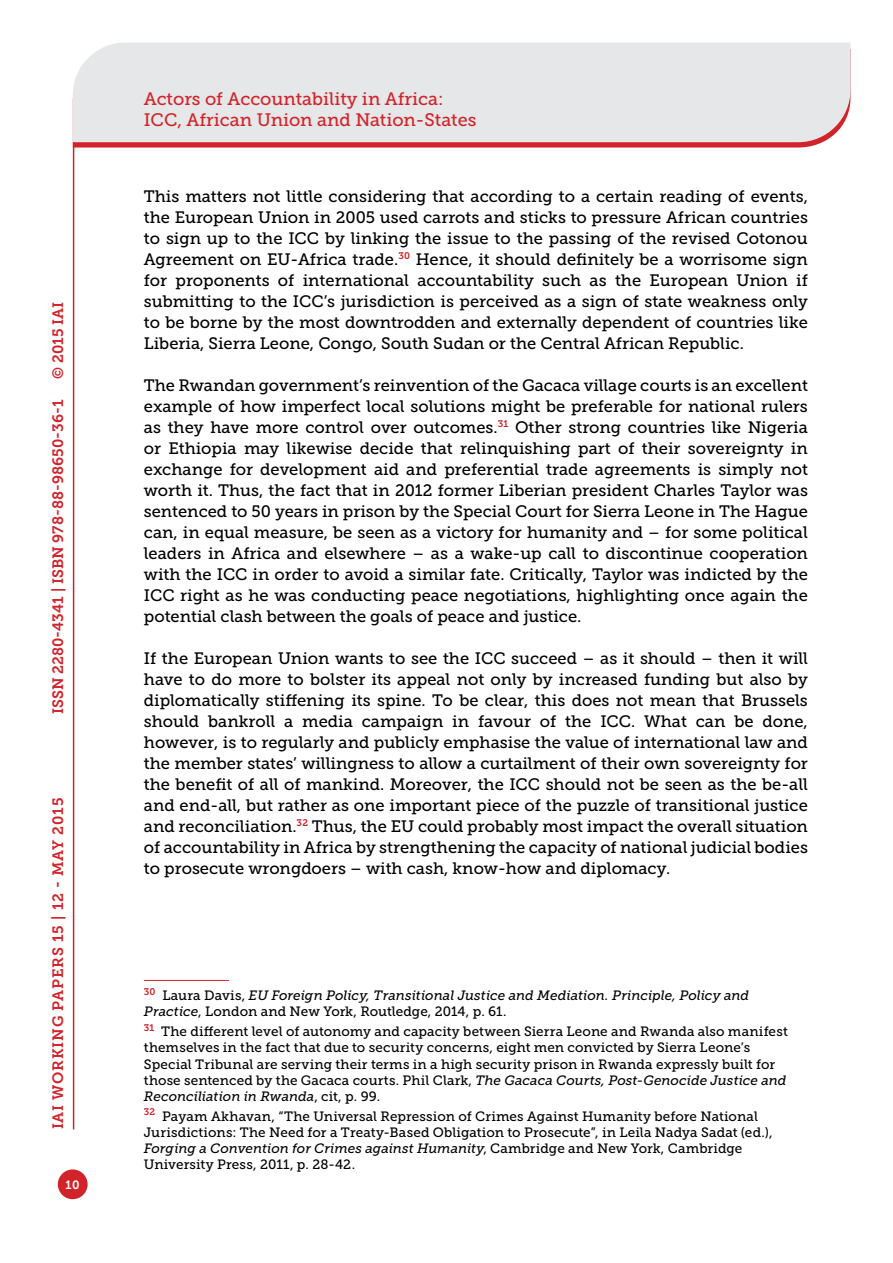
<style>
.page{position:relative;width:893px;height:1263px;background:#fff}
.page>*{position:absolute;margin:0;border:0;box-sizing:border-box;transform-origin:0 0}
.t1{font:18px/21.6px "Museo Slab 500";color:#d2232a}
.t2{font:16.5px/21px "Museo Slab 500";color:#000;text-align:justify}
.t3{font:15px "Museo Slab 700";color:#d2232a}
.t4{font:15px "Museo Slab 700";letter-spacing:.05em;color:#d2232a}
.t5{font:13.5px/16.2px "Museo Slab 500";letter-spacing:.01em;color:#000}
.t6{font:italic 13.5px/16.2px "Museo Slab 500";color:#000}
.t7{font:12px "Museo Slab 700";color:#fff}
.s1{font-style:normal}
.s2{font-style:italic}
</style>
<div class="page">
<svg style="left:74px;top:142px;width:749px;height:6px;background:#d63d43"></svg>
<div style="left:73px;top:43px;width:777px;height:99px;background:#e6e7e8"></div>
<div style="left:58px;top:1169px;width:30px;height:30px;background:#d2232a;border-radius:50%"></div>
<hr style="left:73px;top:142px;width:1px;height:987px;background:#d2232a">
<hr style="left:144px;top:980px;width:85px;height:1px;background:#d2232a">
<p class="t3" style="left:50px;top:379px;width:78px;rotate:-90deg">© 2015 IAI</p>
<p class="t3" style="left:49px;top:714px;width:316px;rotate:-90deg">ISSN 2280-4341 | ISBN 978-88-98650-36-1</p>
<p class="t4" style="left:50px;top:1129px;width:333px;rotate:-90deg">IAI WORKING PAPERS 15 | 12 - MAY 2015</p>
<p class="t7" style="left:65px;top:1178px;width:16px">10</p>
<p class="t1" style="left:144px;top:88px;width:334px">Actors of Accountability in Africa:<br>ICC, African Union and Nation-States</p>
<p class="t2" style="left:144px;top:186px;width:666px">This matters not little considering that according to a certain reading of events, the European Union in 2005 used carrots and sticks to pressure African countries to sign up to the ICC by linking the issue to the passing of the revised Cotonou Agreement on EU-Africa trade.<sup>30</sup> Hence, it should definitely be a worrisome sign for proponents of international accountability such as the European Union if submitting to the ICC’s jurisdiction is perceived as a sign of state weakness only to be borne by the most downtrodden and externally dependent of countries like Liberia, Sierra Leone, Congo, South Sudan or the Central African Republic.</p>
<p class="t2" style="left:144px;top:375px;width:666px">The Rwandan government’s reinvention of the Gacaca village courts is an excellent example of how imperfect local solutions might be preferable for national rulers as they have more control over outcomes.<sup>31</sup> Other strong countries like Nigeria or Ethiopia may likewise decide that relinquishing part of their sovereignty in exchange for development aid and preferential trade agreements is simply not worth it. Thus, the fact that in 2012 former Liberian president Charles Taylor was sentenced to 50 years in prison by the Special Court for Sierra Leone in The Hague can, in equal measure, be seen as a victory for humanity and – for some political leaders in Africa and elsewhere – as a wake-up call to discontinue cooperation with the ICC in order to avoid a similar fate. Critically, Taylor was indicted by the ICC right as he was conducting peace negotiations, highlighting once again the potential clash between the goals of peace and justice.</p>
<p class="t2" style="left:144px;top:648px;width:666px">If the European Union wants to see the ICC succeed – as it should – then it will have to do more to bolster its appeal not only by increased funding but also by diplomatically stiffening its spine. To be clear, this does not mean that Brussels should bankroll a media campaign in favour of the ICC. What can be done, however, is to regularly and publicly emphasise the value of international law and the member states’ willingness to allow a curtailment of their own sovereignty for the benefit of all of mankind. Moreover, the ICC should not be seen as the be-all and end-all, but rather as one important piece of the puzzle of transitional justice and reconciliation.<sup>32</sup> Thus, the EU could probably most impact the overall situation of accountability in Africa by strengthening the capacity of national judicial bodies to prosecute wrongdoers – with cash, know-how and diplomacy.</p>
<p class="t6" style="left:144px;top:987px;width:607px"><sup>30</sup> <span class="s1">Laura Davis,</span> EU Foreign Policy, Transitional Justice and Mediation. Principle, Policy and<br>Practice<span class="s1">, London and New York, Routledge, 2014, p. 61.</span></p>
<p class="t5" style="left:144px;top:1023px;width:645px"><sup>31</sup> The different level of autonomy and capacity between Sierra Leone and Rwanda also manifest themselves in the fact that due to security concerns, eight men convicted by Sierra Leone’s Special Tribunal are serving their terms in a high security prison in Rwanda expressly built for those sentenced by the Gacaca courts. Phil Clark, <span class="s2">The Gacaca Courts, Post-Genocide Justice and Reconciliation in Rwanda</span>, cit, p. 99.</p>
<p class="t5" style="left:144px;top:1108px;width:630px"><sup>32</sup> Payam Akhavan, “The Universal Repression of Crimes Against Humanity before National Jurisdictions: The Need for a Treaty-Based Obligation to Prosecute”, in Leila Nadya Sadat (ed.), <span class="s2">Forging a Convention for Crimes against Humanity</span>, Cambridge and New York, Cambridge University Press, 2011, p. 28-42.</p>
</div>
